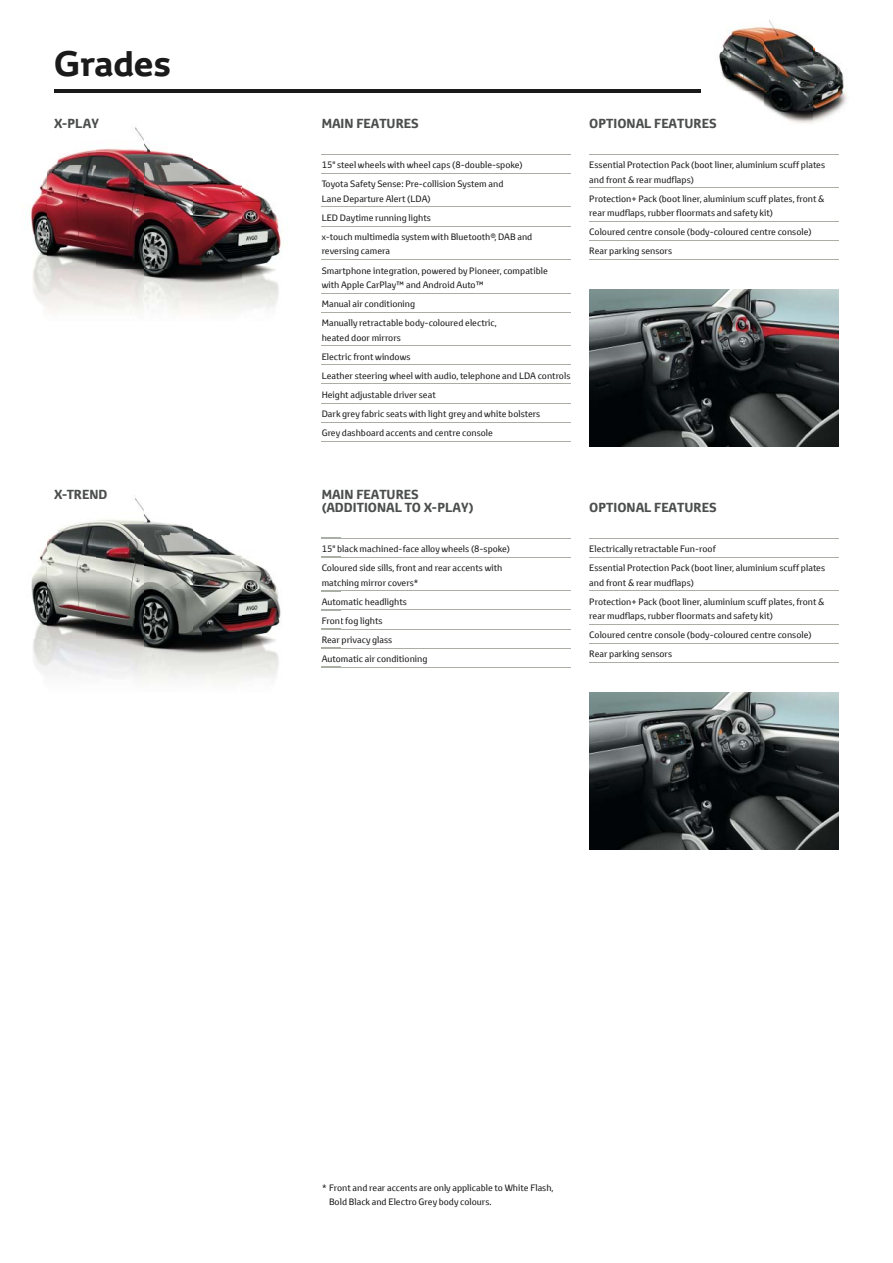
<style>
.page{position:relative;width:893px;height:1263px;background:#fff}
.page>*{position:absolute;margin:0;border:0;box-sizing:border-box;transform-origin:0 0}
.t1{font:700 34.5px "Toyota Display";color:#1a1a1a}
.t2{font:700 12.75px/13.5px "Toyota Text";color:#4c4e4d}
.t3{font:9px/19.2px "Toyota Text";color:#1a1a1a}
</style>
<div class="page">
<hr style="left:54px;top:89px;width:646px;height:3px;background:#1a1a1a">
<img style="left:666px;top:20px;width:181px;height:104px">
<img style="left:666px;top:89px;width:34px;height:3px">
<img style="left:29px;top:127px;width:311px;height:238px">
<hr style="left:322px;top:154px;width:249px;height:1px;background:#aaafa6">
<hr style="left:322px;top:173px;width:249px;height:1px;background:#aaafa6">
<hr style="left:322px;top:207px;width:249px;height:1px;background:#aaafa6">
<hr style="left:322px;top:226px;width:249px;height:1px;background:#aaafa6">
<hr style="left:322px;top:259px;width:249px;height:1px;background:#aaafa6">
<hr style="left:322px;top:293px;width:249px;height:1px;background:#aaafa6">
<hr style="left:322px;top:312px;width:249px;height:1px;background:#aaafa6">
<hr style="left:322px;top:345px;width:249px;height:1px;background:#aaafa6">
<hr style="left:322px;top:364px;width:249px;height:1px;background:#aaafa6">
<hr style="left:322px;top:384px;width:249px;height:1px;background:#aaafa6">
<hr style="left:322px;top:403px;width:249px;height:1px;background:#aaafa6">
<hr style="left:322px;top:422px;width:249px;height:1px;background:#aaafa6">
<hr style="left:322px;top:441px;width:249px;height:1px;background:#aaafa6">
<hr style="left:589px;top:154px;width:250px;height:1px;background:#aaafa6">
<hr style="left:589px;top:187px;width:250px;height:1px;background:#aaafa6">
<hr style="left:589px;top:221px;width:250px;height:1px;background:#aaafa6">
<hr style="left:589px;top:240px;width:250px;height:1px;background:#aaafa6">
<hr style="left:589px;top:259px;width:250px;height:1px;background:#aaafa6">
<img style="left:589px;top:289px;width:250px;height:158px">
<hr style="left:589px;top:538px;width:250px;height:1px;background:#aaafa6">
<hr style="left:589px;top:557px;width:250px;height:1px;background:#aaafa6">
<hr style="left:589px;top:590px;width:250px;height:1px;background:#aaafa6">
<hr style="left:589px;top:624px;width:250px;height:1px;background:#aaafa6">
<hr style="left:589px;top:643px;width:250px;height:1px;background:#aaafa6">
<hr style="left:589px;top:662px;width:250px;height:1px;background:#aaafa6">
<img style="left:589px;top:692px;width:250px;height:158px">
<hr style="left:322px;top:538px;width:249px;height:1px;background:#aaafa6">
<hr style="left:322px;top:557px;width:249px;height:1px;background:#aaafa6">
<hr style="left:322px;top:590px;width:249px;height:1px;background:#aaafa6">
<hr style="left:322px;top:610px;width:249px;height:1px;background:#aaafa6">
<hr style="left:322px;top:629px;width:249px;height:1px;background:#aaafa6">
<hr style="left:322px;top:648px;width:249px;height:1px;background:#aaafa6">
<hr style="left:322px;top:667px;width:249px;height:1px;background:#aaafa6">
<img style="left:31px;top:495px;width:309px;height:190px">
<svg style="left:322px;top:538px;width:18px;height:1px"></svg>
<svg style="left:322px;top:557px;width:18px;height:1px"></svg>
<svg style="left:322px;top:590px;width:18px;height:1px"></svg>
<svg style="left:322px;top:610px;width:18px;height:1px"></svg>
<svg style="left:322px;top:629px;width:18px;height:1px"></svg>
<svg style="left:322px;top:648px;width:18px;height:1px"></svg>
<svg style="left:322px;top:667px;width:18px;height:1px"></svg>
<img style="left:322px;top:495px;width:18px;height:4px">
<img style="left:322px;top:503px;width:18px;height:11px">
<img style="left:322px;top:545px;width:18px;height:9px">
<img style="left:322px;top:565px;width:18px;height:8px">
<img style="left:322px;top:579px;width:18px;height:9px">
<img style="left:322px;top:598px;width:18px;height:9px">
<img style="left:322px;top:617px;width:18px;height:9px">
<img style="left:322px;top:636px;width:18px;height:9px">
<img style="left:322px;top:656px;width:18px;height:8px">
<h1 class="t1" style="left:54px;top:46px;width:119px">Grades</h1>
<h2 class="t2" style="left:54px;top:117px;width:46px">X-PLAY</h2>
<h2 class="t2" style="left:54px;top:487px;width:55px">X-TREND</h2>
<h2 class="t2" style="left:322px;top:117px;width:99px">MAIN FEATURES</h2>
<p class="t3" style="left:322px;top:155px;width:203px">15" steel wheels with wheel caps (8-double-spoke)<br>Toyota Safety Sense: Pre-collision System and</p>
<p class="t3" style="left:322px;top:189px;width:212px">Lane Departure Alert (LDA)<br>LED Daytime running lights<br>x-touch multimedia system with Bluetooth®, DAB and</p>
<p class="t3" style="left:322px;top:241px;width:228px">reversing camera<br>Smartphone integration, powered by Pioneer, compatible</p>
<p class="t3" style="left:322px;top:275px;width:177px">with Apple CarPlay™ and Android Auto™<br>Manual air conditioning<br>Manually retractable body-coloured electric,</p>
<p class="t3" style="left:322px;top:328px;width:250px">heated door mirrors<br>Electric front windows<br>Leather steering wheel with audio, telephone and LDA controls Height adjustable driver seat<br>Dark grey fabric seats with light grey and white bolsters<br>Grey dashboard accents and centre console</p>
<h2 class="t2" style="left:589px;top:117px;width:129px">OPTIONAL FEATURES</h2>
<p class="t3" style="left:589px;top:158px;width:237px;line-height:14.4px">Essential Protection Pack (boot liner, aluminium scuff plates and front &amp; rear mudflaps)</p>
<p class="t3" style="left:589px;top:191px;width:237px;line-height:14.4px">Protection+ Pack (boot liner, aluminium scuff plates, front &amp; rear mudflaps, rubber floormats and safety kit)</p>
<p class="t3" style="left:589px;top:222px;width:224px">Coloured centre console (body-coloured centre console)<br>Rear parking sensors</p>
<h2 class="t2" style="left:322px;top:487px;width:153px">MAIN FEATURES (ADDITIONAL TO X-PLAY)</h2>
<p class="t3" style="left:322px;top:539px;width:190px">15" black machined-face alloy wheels (8-spoke)<br>Coloured side sills, front and rear accents with</p>
<p class="t3" style="left:322px;top:573px;width:107px">matching mirror covers*<br>Automatic headlights<br>Front fog lights<br>Rear privacy glass<br>Automatic air conditioning</p>
<h2 class="t2" style="left:589px;top:501px;width:129px">OPTIONAL FEATURES</h2>
<p class="t3" style="left:589px;top:539px;width:237px">Electrically retractable Fun-roof<br>Essential Protection Pack (boot liner, aluminium scuff plates</p>
<p class="t3" style="left:589px;top:573px;width:237px">and front &amp; rear mudflaps)<br>Protection+ Pack (boot liner, aluminium scuff plates, front &amp;</p>
<p class="t3" style="left:589px;top:606px;width:224px">rear mudflaps, rubber floormats and safety kit)<br>Coloured centre console (body-coloured centre console)<br>Rear parking sensors</p>
<p class="t3" style="left:329px;top:1180px;width:226px;line-height:14.4px;text-indent:-7px">* Front and rear accents are only applicable to White Flash,<br>Bold Black and Electro Grey body colours.</p>
</div>
